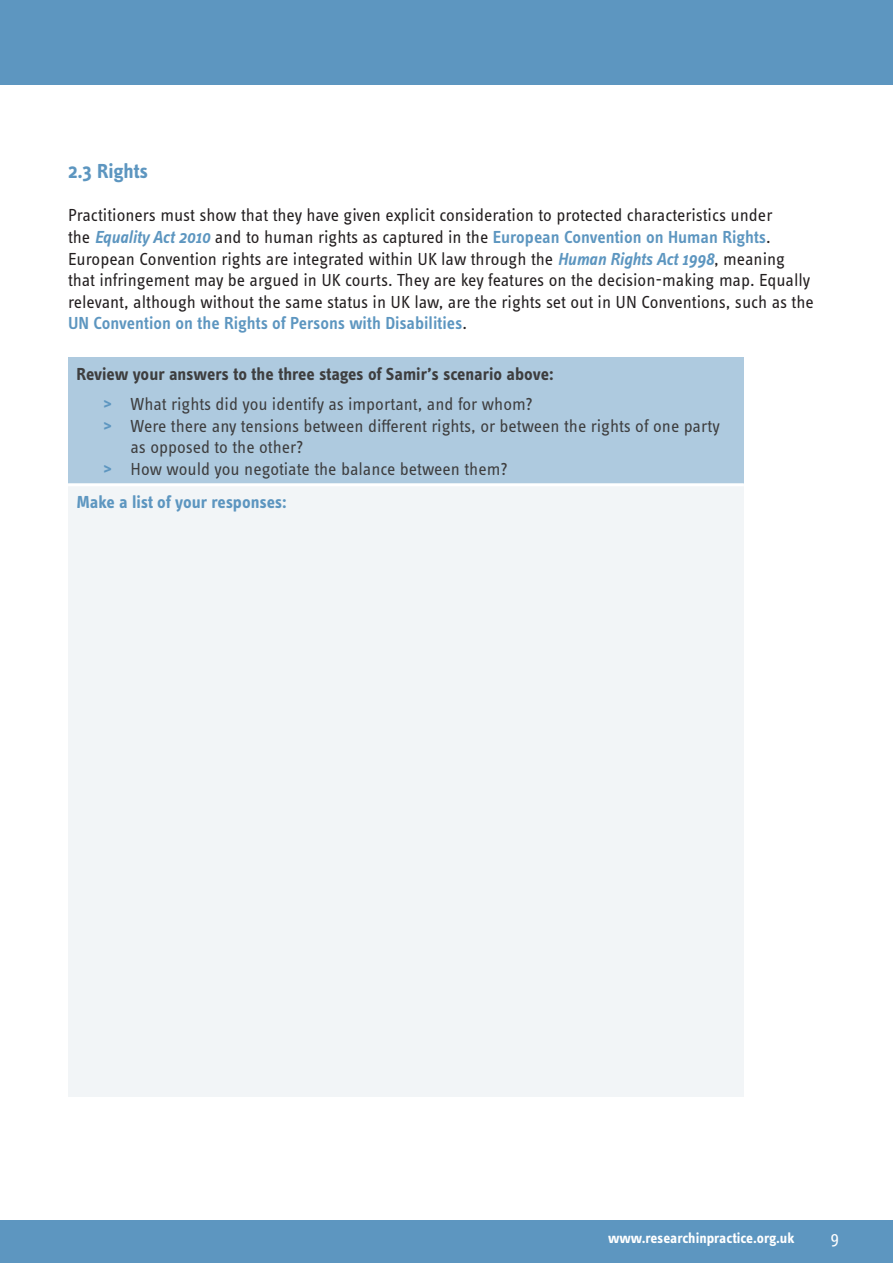
<style>
.page{position:relative;width:893px;height:1263px;background:#fff}
.page>*{position:absolute;margin:0;border:0;box-sizing:border-box;transform-origin:0 0}
.t1{font:700 21px "Info Text Pro";letter-spacing:-.01em;color:#5d96c0}
.t2{font:18px/21.6px "Info Text Pro";color:#231f20}
.List_Paragraph{font:18px/21.6px "Info Text Pro";color:#3e3e3f}
.t3{font:700 18px "Info Text Pro";color:#3e3e3f}
.t4{font:700 18px "Info Text Pro";letter-spacing:-.01em;color:#5d96c0}
.t5{font:18px "Info Text Pro";color:#fff}
.t6{font:700 15px "Info Text Pro";color:#fff}
.s1{font-weight:600;font-style:italic;color:#5d96c0}
.s2{font-weight:600;color:#5d96c0}
.s3{font-weight:700;color:#5d96c0}
</style>
<div class="page">
<div style="left:0;top:1220px;width:893px;height:43px;background:#5d96c0"></div>
<div style="left:0;top:0;width:893px;height:85px;background:#5d96c0"></div>
<div style="left:68px;top:357px;width:676px;height:128px;background:#aecadf"></div>
<div style="left:68px;top:485px;width:676px;height:612px;background:#f2f5f7"></div>
<hr style="left:68px;top:483px;width:676px;height:3px;background:#fff">
<p class="t1" style="left:68px;top:158px;width:82px">2.3 Rights</p>
<p class="t2" style="left:68px;top:204px;width:747px">Practitioners must show that they have given explicit consideration to protected characteristics under<br>the <span class="s1">Equality Act 2010</span> and to human rights as captured in the <span class="s2">European Convention on Human Rights</span>.<br>European Convention rights are integrated within UK law through the <span class="s1">Human Rights Act 1998</span>, meaning that infringement may be argued in UK courts. They are key features on the decision-making map. Equally relevant, although without the same status in UK law, are the rights set out in UN Conventions, such as the <span class="s2">UN Convention on the Rights of Persons with Disabilities</span>.</p>
<p class="t3" style="left:77px;top:363px;width:479px">Review your answers to the three stages of Samir’s scenario above:</p>
<p class="List_Paragraph" style="left:104px;top:393px;width:431px"><span class="s3">&gt;</span> What rights did you identify as important, and for whom?</p>
<p class="List_Paragraph" style="left:131px;top:414px;width:591px;text-indent:-27px"><span class="s3">&gt;</span> Were there any tensions between different rights, or between the rights of one party as opposed to the other?</p>
<p class="List_Paragraph" style="left:104px;top:457px;width:406px"><span class="s3">&gt;</span> How would you negotiate the balance between them?</p>
<p class="t4" style="left:77px;top:491px;width:212px">Make a list of your responses:</p>
<p class="t6" style="left:608px;top:1229px;width:188px">www.researchinpractice.org.uk</p>
<p class="t5" style="left:830px;top:1228px;width:10px">9</p>
</div>
